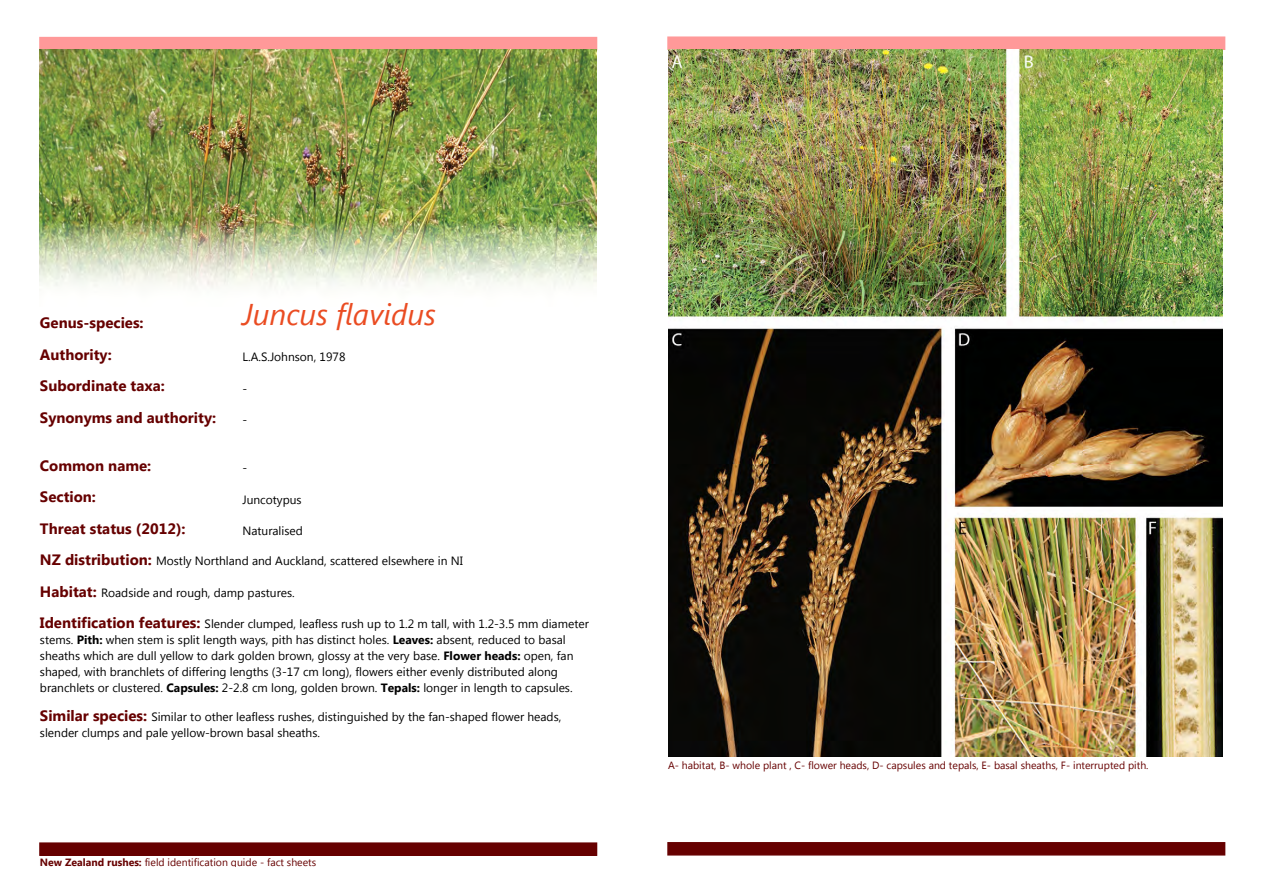
<style>
.page{position:relative;width:1263px;height:893px;background:#fff}
.page>*{position:absolute;margin:0;border:0;box-sizing:border-box;transform-origin:0 0}
.t1{font:italic 30px "Segoe UI";color:#ea4c22}
.t2{font:700 15px/31.5px "Segoe UI";color:#600}
.t3{font:12px/15.9px "Segoe UI";color:#000}
.t4{font:10.5px "Segoe UI";color:#600}
.s1{font-weight:700;font-size:15px;color:#600}
.s2{font-weight:700}
</style>
<div class="page">
<div style="left:667px;top:36px;width:558px;height:14px;background:#f99;border:2px solid #f99"></div>
<img style="left:668px;top:49px;width:554px;height:708px">
<div style="left:667px;top:842px;width:558px;height:13px;background:#600"></div>
<div style="left:40px;top:38px;width:556px;height:12px;background:#f99"></div>
<div style="left:39px;top:37px;width:558px;height:13px;border:2px solid #f99"></div>
<img style="left:40px;top:50px;width:556px;height:238px">
<div style="left:40px;top:843px;width:556px;height:12px;background:#600"></div>
<div style="left:39px;top:842px;width:558px;height:14px;border:2px solid #600"></div>
<p class="t2" style="left:40px;top:306px;width:105px">Genus-species:</p>
<h1 class="t1" style="left:242px;top:293px;width:195px">Juncus flavidus</h1>
<p class="t2" style="left:40px;top:338px;width:178px">Authority:<br>Subordinate taxa:<br>Synonyms and authority:</p>
<p class="t2" style="left:40px;top:449px;width:147px">Common name:<br>Section:<br>Threat status (2012):</p>
<p class="t3" style="left:242px;top:348px;width:105px">L.A.S.Johnson, 1978</p>
<p class="t3" style="left:242px;top:380px;width:6px">-</p>
<p class="t3" style="left:242px;top:411px;width:6px">-</p>
<p class="t3" style="left:242px;top:459px;width:6px">-</p>
<p class="t3" style="left:242px;top:491px;width:61px">Juncotypus</p>
<p class="t3" style="left:242px;top:522px;width:62px">Naturalised</p>
<p class="t3" style="left:40px;top:553px;width:424px"><span class="s1">NZ distribution:</span> Mostly Northland and Auckland, scattered elsewhere in NI</p>
<p class="t3" style="left:40px;top:584px;width:256px"><span class="s1">Habitat:</span> Roadside and rough, damp pastures.</p>
<p class="t3" style="left:40px;top:616px;width:550px"><span class="s1">Identification features:</span> Slender clumped, leafless rush up to 1.2 m tall, with 1.2-3.5 mm diameter stems. <span class="s2">Pith:</span> when stem is split length ways, pith has distinct holes. <span class="s2">Leaves:</span> absent, reduced to basal sheaths which are dull yellow to dark golden brown, glossy at the very base. <span class="s2">Flower heads:</span> open, fan shaped, with branchlets of differing lengths (3-17 cm long), flowers either evenly distributed along branchlets or clustered. <span class="s2">Capsules:</span> 2-2.8 cm long, golden brown. <span class="s2">Tepals:</span> longer in length to capsules.</p>
<p class="t3" style="left:40px;top:709px;width:523px"><span class="s1">Similar species:</span> Similar to other leafless rushes, distinguished by the fan-shaped flower heads, slender clumps and pale yellow-brown basal sheaths.</p>
<p class="t4" style="left:40px;top:855px;width:278px"><span class="s2">New Zealand rushes:</span> field identification guide - fact sheets</p>
<p class="t4" style="left:668px;top:758px;width:482px">A- habitat, B- whole plant , C- flower heads, D- capsules and tepals, E- basal sheaths, F- interrupted pith.</p>
</div>
